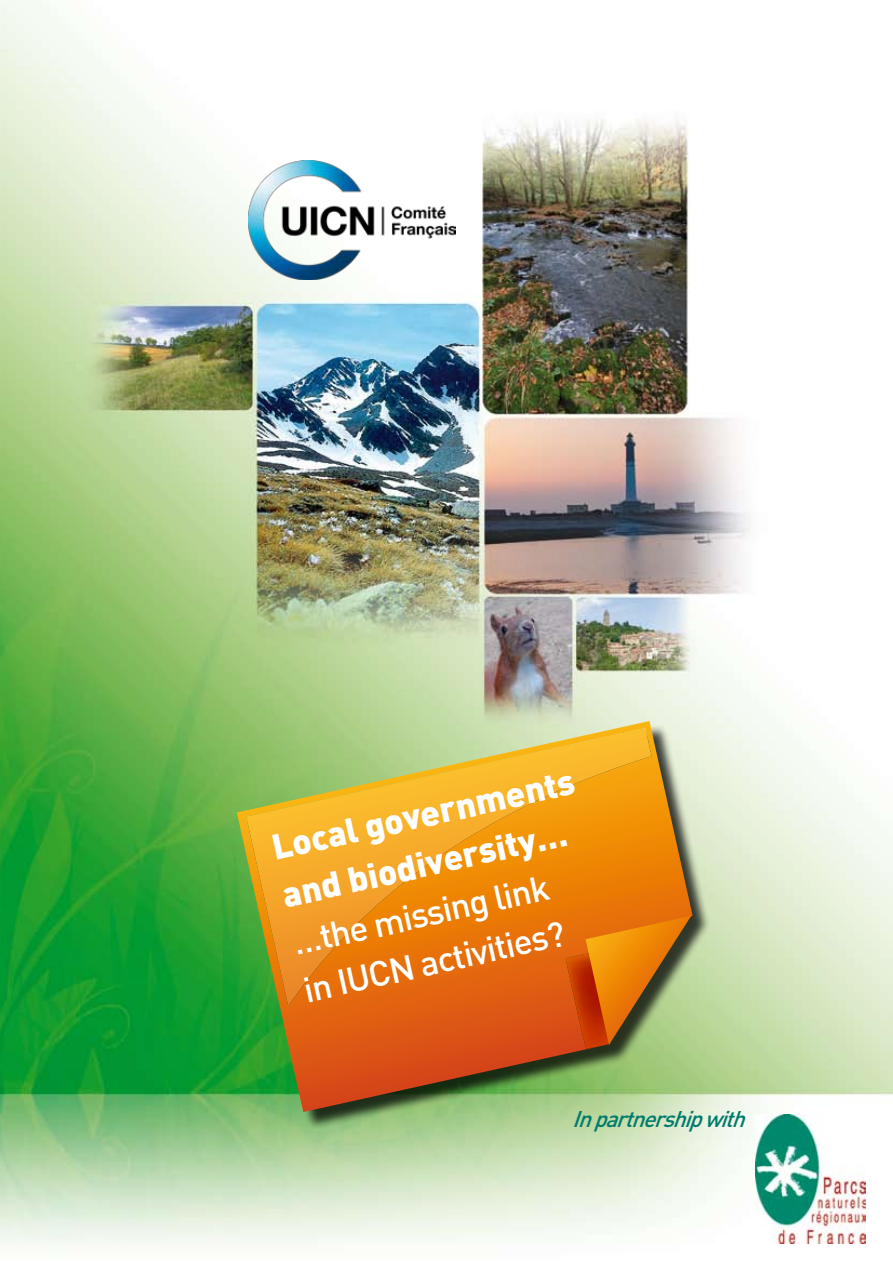
<style>
.page{position:relative;width:893px;height:1263px;background:#fff}
.page>*{position:absolute;margin:0;border:0;box-sizing:border-box;transform-origin:0 0}
.t1{font:900 35.1px/48.6px "DIN";color:#fff}
.t2{font:500 35.1px/48.8px "DIN";color:#fff}
.t3{font:italic 500 22.5px "DIN";color:#007b6b}
</style>
<div class="page">
<img style="left:0;top:0;width:893px;height:1245px">
<img style="left:249px;top:161px;width:206px;height:119px">
<div style="left:239px;top:723px;width:470px;height:406px;background:#000;opacity:.75"></div>
<svg style="left:237px;top:721px;width:455px;height:391px"></svg>
<img style="left:565px;top:1006px;width:100px;height:43px">
<svg style="left:586px;top:916px;width:105px;height:129px"></svg>
<svg style="left:246px;top:728px;width:406px;height:278px"></svg>
<img style="left:755px;top:1114px;width:111px;height:129px">
<p class="t1" style="left:266px;top:824px;width:311px;rotate:-13deg">Local governments and biodiversity…</p>
<p class="t2" style="left:287px;top:919px;width:268px;rotate:-13deg">…the missing link in IUCN activities?</p>
<p class="t3" style="left:572px;top:1105px;width:183px">Inpartnershipwith</p>
</div>
